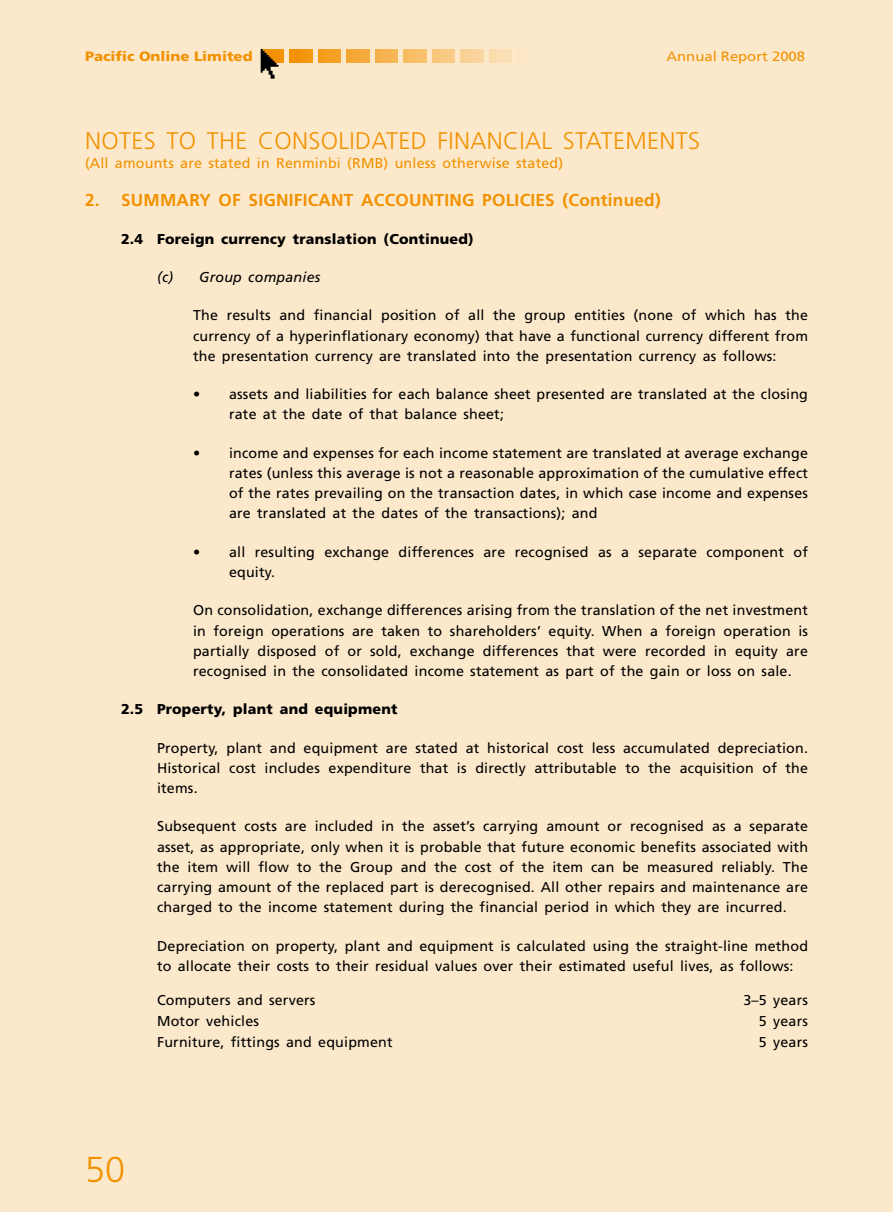
<style>
.page{position:relative;width:893px;height:1212px;background:#fce9cc}
.page>*{position:absolute;margin:0;border:0;box-sizing:border-box;transform-origin:0 0}
.t1{font:300 36px "Frutiger LT Std";color:#f29100}
.t2{font:300 24px "Frutiger LT Std";letter-spacing:.015em;color:#f29100}
.t3{font:700 17.25px "Frutiger LT Std";letter-spacing:.015em;color:#f29100}
.t4{font:14.25px/20.2px "Frutiger LT Std";letter-spacing:.015em;color:#000;text-align:justify}
.t5{font:900 14.25px "Frutiger LT Std";letter-spacing:.015em;color:#000}
.t6{font:14.25px "Frutiger LT Std";letter-spacing:.015em;color:#f29100}
.t7{font:italic 14.25px "Frutiger LT Std";letter-spacing:.015em;color:#000}
.t8{font:900 13.5px "Frutiger LT Std";color:#f29100;scale:1.1 1}
.t9{font:13.5px "Frutiger LT Std";color:#f29100;scale:1.1 1}
</style>
<div class="page">
<div style="left:261px;top:50px;width:23px;height:13px;background:#f29101"></div>
<div style="left:318px;top:50px;width:23px;height:13px;background:#f49f20"></div>
<div style="left:375px;top:50px;width:23px;height:13px;background:#f6b450"></div>
<div style="left:432px;top:50px;width:23px;height:13px;background:#f9c981"></div>
<div style="left:489px;top:50px;width:23px;height:13px;background:#fbdeb3"></div>
<div style="left:290px;top:50px;width:22px;height:13px;background:#f29407"></div>
<div style="left:347px;top:50px;width:22px;height:13px;background:#f5a938"></div>
<div style="left:404px;top:50px;width:22px;height:13px;background:#f7be68"></div>
<div style="left:461px;top:50px;width:22px;height:13px;background:#fad39a"></div>
<svg style="left:261px;top:49px;width:18px;height:30px"></svg>
<p class="t8" style="left:85px;top:49px;width:154px">Pacific Online Limited</p>
<p class="t9" style="left:666px;top:49px;width:128px">Annual Report 2008</p>
<h2 class="t2" style="left:85px;top:127px;width:616px">NOTES TO THE CONSOLIDATED FINANCIAL STATEMENTS</h2>
<p class="t6" style="left:85px;top:155px;width:480px">(All amounts are stated in Renminbi (RMB) unless otherwise stated)</p>
<p class="t3" style="left:85px;top:190px;width:577px">2. SUMMARY OF SIGNIFICANT ACCOUNTING POLICIES (CONTINUED)</p>
<p class="t5" style="left:121px;top:230px;width:354px">2.4 Foreign currency translation (Continued)</p>
<p class="t7" style="left:157px;top:269px;width:165px">(c) Group companies</p>
<p class="t4" style="left:193px;top:305px;width:616px">The results and financial position of all the group entities (none of which has the currency of a hyperinflationary economy) that have a functional currency different from the presentation currency are translated into the presentation currency as follows:</p>
<p class="t4" style="left:229px;top:384px;width:580px;text-indent:-36px">• assets and liabilities for each balance sheet presented are translated at the closing rate at the date of that balance sheet;</p>
<p class="t4" style="left:229px;top:443px;width:580px;text-indent:-36px">• income and expenses for each income statement are translated at average exchange rates (unless this average is not a reasonable approximation of the cumulative effect of the rates prevailing on the transaction dates, in which case income and expenses are translated at the dates of the transactions); and</p>
<p class="t4" style="left:229px;top:542px;width:580px;text-indent:-36px">• all resulting exchange differences are recognised as a separate component of equity.</p>
<p class="t4" style="left:193px;top:600px;width:616px">On consolidation, exchange differences arising from the translation of the net investment in foreign operations are taken to shareholders’ equity. When a foreign operation is partially disposed of or sold, exchange differences that were recorded in equity are recognised in the consolidated income statement as part of the gain or loss on sale.</p>
<p class="t5" style="left:121px;top:701px;width:278px">2.5 Property, plant and equipment</p>
<p class="t4" style="left:157px;top:737px;width:653px">Property, plant and equipment are stated at historical cost less accumulated depreciation.<br>Historical cost includes expenditure that is directly attributable to the acquisition of the items.</p>
<p class="t4" style="left:157px;top:816px;width:652px">Subsequent costs are included in the asset’s carrying amount or recognised as a separate asset, as appropriate, only when it is probable that future economic benefits associated with the item will flow to the Group and the cost of the item can be measured reliably. The carrying amount of the replaced part is derecognised. All other repairs and maintenance are charged to the income statement during the financial period in which they are incurred.</p>
<p class="t4" style="left:157px;top:935px;width:653px">Depreciation on property, plant and equipment is calculated using the straight-line method to allocate their costs to their residual values over their estimated useful lives, as follows:</p>
<p class="t4" style="left:157px;top:990px;width:160px">Computers and servers</p>
<p class="t4" style="left:743px;top:990px;width:66px">3–5 years</p>
<p class="t4" style="left:157px;top:1011px;width:103px">Motor vehicles</p>
<p class="t4" style="left:759px;top:1011px;width:51px">5 years</p>
<p class="t4" style="left:157px;top:1032px;width:237px">Furniture, fittings and equipment</p>
<p class="t4" style="left:759px;top:1032px;width:51px">5 years</p>
<h1 class="t1" style="left:85px;top:1149px;width:42px">50</h1>
</div>
